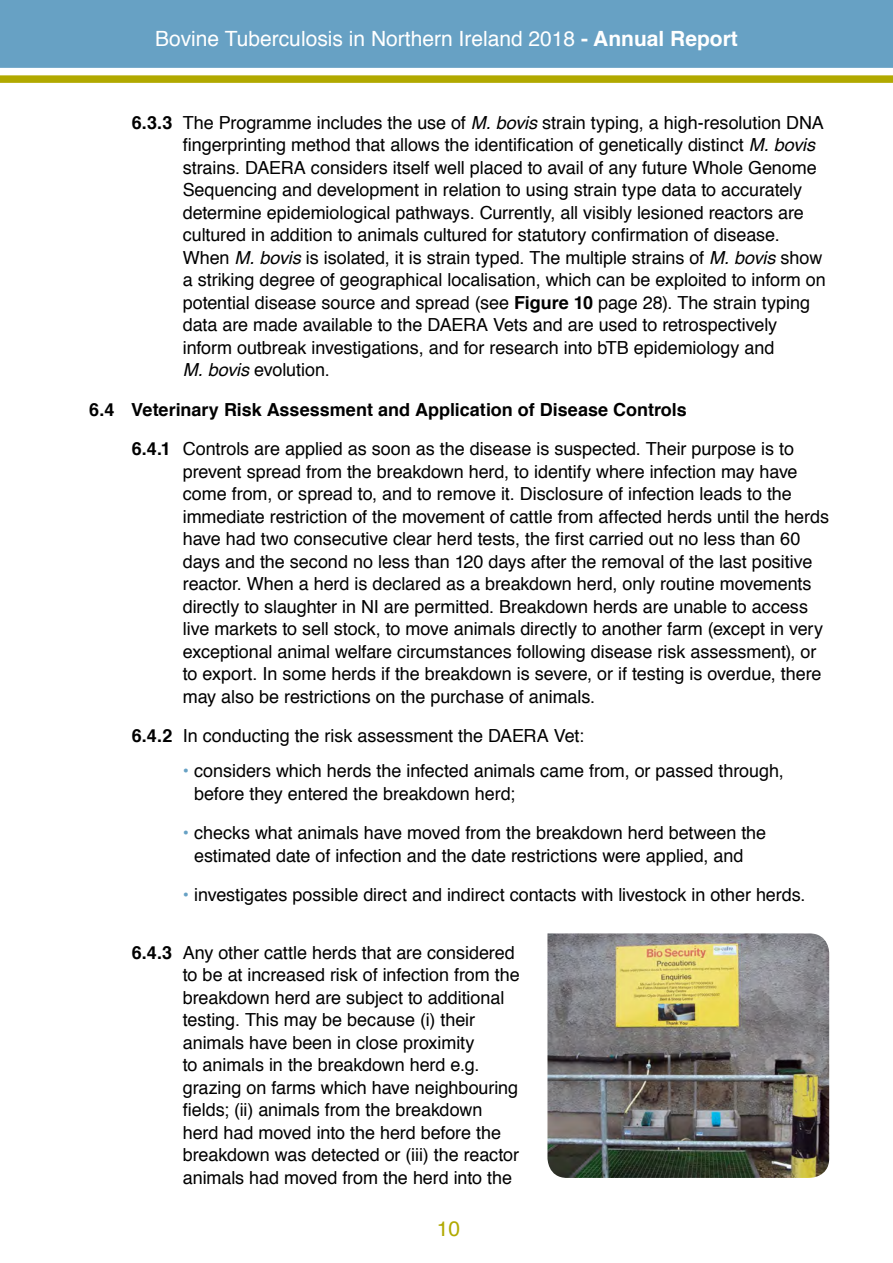
<style>
.page{position:relative;width:893px;height:1263px;background:#fff}
.page>*{position:absolute;margin:0;border:0;box-sizing:border-box;transform-origin:0 0}
.t1{font:21px "Helvetica";color:#fff}
.t2{font:21px "Helvetica";color:#b1a900}
._1_1_Body_text{font:18px/22.5px "Helvetica";letter-spacing:-.005em;color:#000}
._1_1_Body_text-2{font:700 18px "Helvetica";color:#000}
.s1{font-weight:700}
.s2{font-style:italic}
.s3{color:#67a1c4}
</style>
<div class="page">
<div style="left:0;top:0;width:893px;height:69px;background:#67a1c4"></div>
<div style="left:0;top:68px;width:893px;height:22px;background:#fff"></div>
<div style="left:0;top:75px;width:893px;height:8px;background:#b1a900"></div>
<img style="left:547px;top:933px;width:282px;height:245px">
<p class="t1" style="left:155px;top:21px;width:584px">Bovine Tuberculosis in Northern Ireland 2018 <span class="s1">- Annual Report</span></p>
<p class="_1_1_Body_text" style="left:183px;top:111px;width:645px;text-indent:-51px"><span class="s1">6.3.3</span> The Programme includes the use of <span class="s2">M. bovis</span> strain typing, a high-resolution DNA fingerprinting method that allows the identification of genetically distinct <span class="s2">M. bovis </span>strains. DAERA considers itself well placed to avail of any future Whole Genome Sequencing and development in relation to using strain type data to accurately determine epidemiological pathways. Currently, all visibly lesioned reactors are cultured in addition to animals cultured for statutory confirmation of disease.<br>When <span class="s2">M. bovis</span> is isolated, it is strain typed. The multiple strains of <span class="s2">M. bovis</span> show a striking degree of geographical localisation, which can be exploited to inform on potential disease source and spread (see <span class="s1">Figure 10</span> page 28). The strain typing data are made available to the DAERA Vets and are used to retrospectively inform outbreak investigations, and for research into bTB epidemiology and<br><span class="s2">M. bovis</span> evolution.</p>
<p class="_1_1_Body_text-2" style="left:89px;top:395px;width:599px">6.4 Veterinary Risk Assessment and Application of Disease Controls</p>
<p class="_1_1_Body_text" style="left:183px;top:437px;width:648px;text-indent:-51px"><span class="s1">6.4.1</span> Controls are applied as soon as the disease is suspected. Their purpose is to prevent spread from the breakdown herd, to identify where infection may have come from, or spread to, and to remove it. Disclosure of infection leads to the immediate restriction of the movement of cattle from affected herds until the herds have had two consecutive clear herd tests, the first carried out no less than 60 days and the second no less than 120 days after the removal of the last positive reactor. When a herd is declared as a breakdown herd, only routine movements directly to slaughter in NI are permitted. Breakdown herds are unable to access live markets to sell stock, to move animals directly to another farm (except in very exceptional animal welfare circumstances following disease risk assessment), or to export. In some herds if the breakdown is severe, or if testing is overdue, there may also be restrictions on the purchase of animals.</p>
<p class="_1_1_Body_text" style="left:132px;top:724px;width:454px"><span class="s1">6.4.2</span> In conducting the risk assessment the DAERA Vet:</p>
<p class="_1_1_Body_text" style="left:194px;top:759px;width:591px;text-indent:-11px"><span class="s3">•</span> considers which herds the infected animals came from, or passed through, before they entered the breakdown herd;</p>
<p class="_1_1_Body_text" style="left:194px;top:821px;width:574px;text-indent:-11px"><span class="s3">•</span> checks what animals have moved from the breakdown herd between the estimated date of infection and the date restrictions were applied, and</p>
<p class="_1_1_Body_text" style="left:183px;top:883px;width:624px"><span class="s3">•</span> investigates possible direct and indirect contacts with livestock in other herds.</p>
<p class="_1_1_Body_text" style="left:183px;top:941px;width:338px;text-indent:-51px"><span class="s1">6.4.3</span> Any other cattle herds that are considered to be at increased risk of infection from the breakdown herd are subject to additional testing. This may be because (i) their animals have been in close proximity<br>to animals in the breakdown herd e.g. grazing on farms which have neighbouring fields; (ii) animals from the breakdown herd had moved into the herd before the breakdown was detected or (iii) the reactor animals had moved from the herd into the</p>
<p class="t2" style="left:437px;top:1211px;width:25px">10</p>
</div>
